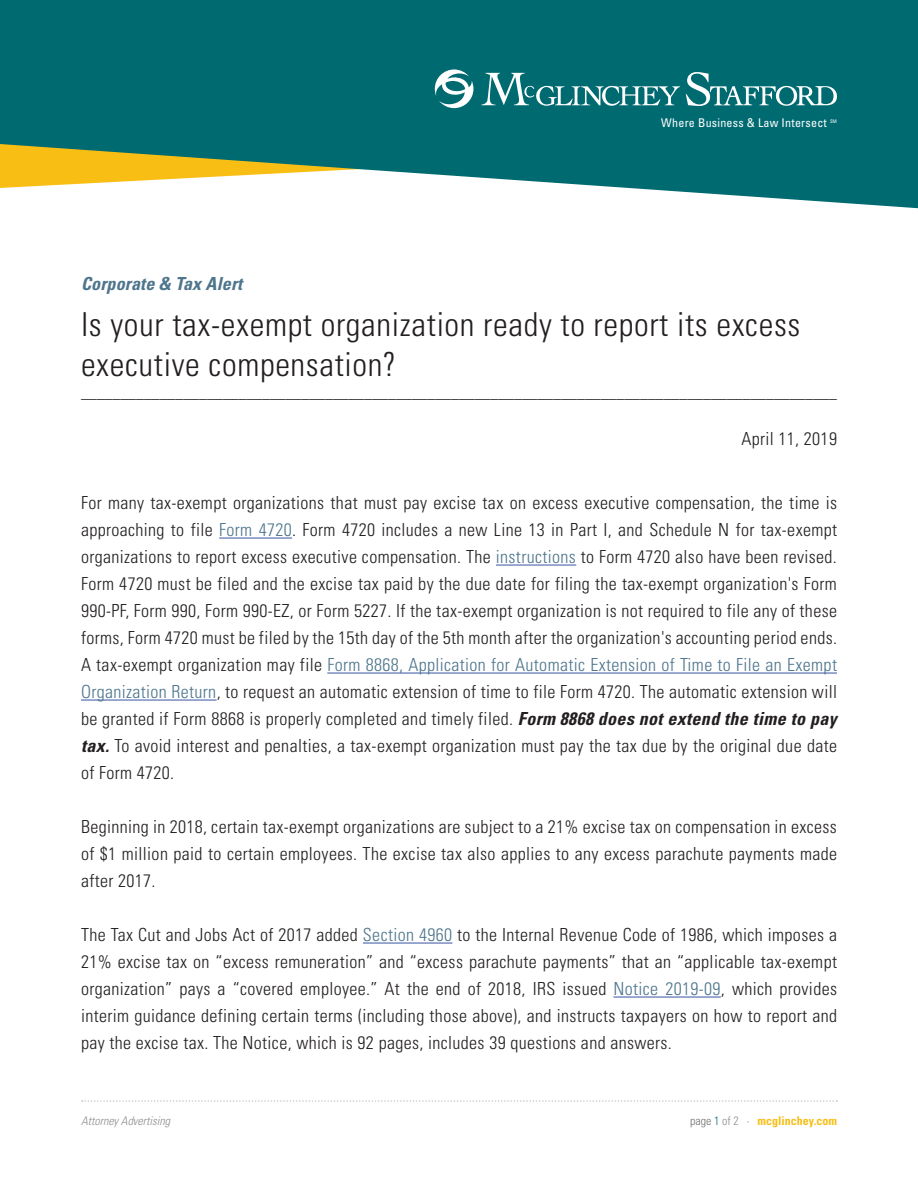
<style>
.page{position:relative;width:918px;height:1188px;background:#fff}
.page>*{position:absolute;margin:0;border:0;box-sizing:border-box;transform-origin:0 0}
.t1{font:300 condensed 33px/39.6px "Univers LT Std";letter-spacing:.02em;color:#231f20}
.t2{font:300 condensed 18px/27px "Univers LT Std";letter-spacing:.02em;color:#231f20;text-align:justify}
.t3{font:italic 700 condensed 18px "Univers LT Std";letter-spacing:.01em;color:#4e758c}
.t4{font:300 condensed 15.75px "Univers LT Std";color:#231f20}
.t5{font:condensed 12px "Univers LT Std";letter-spacing:.02em;color:#fff}
.t6{font:700 condensed 12px "Univers LT Std";color:#f7be16}
.t7{font:italic 300 condensed 12px "Univers LT Std";color:#8e8e8e}
.t8{font:condensed 4.95px "Univers LT Std";color:#fff}
.s1{color:#4e758c}
.s2{font-weight:700;font-style:italic}
.s3{font-weight:300;color:#707171}
.s4{font-weight:300;color:#006a71}
.s5{font-weight:300;color:#8e8e8e}
.s6{font-weight:300;color:#4e758c}
</style>
<div class="page">
<hr style="left:219px;top:538px;width:73px;height:1px;background:#3853a3">
<hr style="left:496px;top:565px;width:80px;height:1px;background:#3853a3">
<hr style="left:327px;top:673px;width:510px;height:1px;background:#3853a3">
<hr style="left:81px;top:700px;width:136px;height:1px;background:#3853a3">
<hr style="left:363px;top:943px;width:89px;height:1px;background:#3853a3">
<hr style="left:613px;top:997px;width:108px;height:1px;background:#3853a3">
<svg style="left:82px;top:1100px;width:755px;height:2px"></svg>
<svg style="left:0;top:0;width:918px;height:208px;background:#297f7d"></svg>
<svg style="left:435px;top:69px;width:38px;height:39px"></svg>
<svg style="left:686px;top:72px;width:151px;height:34px;background:#36898f"></svg>
<svg style="left:481px;top:73px;width:199px;height:33px;background:#34888e"></svg>
<p class="t5" style="left:661px;top:115px;width:167px">Where Business &amp; Law Intersect</p>
<p class="t8" style="left:830px;top:118px;width:8px">sm</p>
<p class="t3" style="left:81px;top:272px;width:163px">Corporate &amp; Tax Alert</p>
<h1 class="t1" style="left:81px;top:305px;width:721px">Is your tax-exempt organization ready to report its excess executive compensation?</h1>
<p class="t4" style="left:81px;top:383px;width:757px">________________________________________________________________________________________________</p>
<p class="t2" style="left:741px;top:425px;width:97px">April 11, 2019</p>
<p class="t2" style="left:81px;top:489px;width:758px">For many tax-exempt organizations that must pay excise tax on excess executive compensation, the time is approaching to file <span class="s1">Form 4720</span>. Form 4720 includes a new Line 13 in Part I, and Schedule N for tax-exempt organizations to report excess executive compensation. The <span class="s1">instructions</span> to Form 4720 also have been revised.<br>Form 4720 must be filed and the excise tax paid by the due date for filing the tax-exempt organization's Form 990-PF, Form 990, Form 990-EZ, or Form 5227. If the tax-exempt organization is not required to file any of these forms, Form 4720 must be filed by the 15th day of the 5th month after the organization's accounting period ends.<br>A tax-exempt organization may file <span class="s1">Form 8868, Application for Automatic Extension of Time to File an Exempt Organization Return</span>, to request an automatic extension of time to file Form 4720. The automatic extension will be granted if Form 8868 is properly completed and timely filed. <span class="s2">Form 8868 does not extend the time to pay tax.</span> To avoid interest and penalties, a tax-exempt organization must pay the tax due by the original due date of Form 4720.</p>
<p class="t2" style="left:81px;top:813px;width:758px">Beginning in 2018, certain tax-exempt organizations are subject to a 21% excise tax on compensation in excess of $1 million paid to certain employees. The excise tax also applies to any excess parachute payments made after 2017.</p>
<p class="t2" style="left:81px;top:921px;width:758px">The Tax Cut and Jobs Act of 2017 added <span class="s1">Section 4960</span> to the Internal Revenue Code of 1986, which imposes a 21% excise tax on “excess remuneration” and “excess parachute payments” that an “applicable tax-exempt organization” pays a “covered employee.” At the end of 2018, IRS issued <span class="s1">Notice 2019-09</span>, which provides interim guidance defining certain terms (including those above), and instructs taxpayers on how to report and pay the excise tax. The Notice, which is 92 pages, includes 39 questions and answers.</p>
<p class="t7" style="left:81px;top:1114px;width:91px">Attorney Advertising</p>
<p class="t6" style="left:690px;top:1113px;width:148px"><span class="s3">page</span> <span class="s4">1</span> <span class="s5">of 2</span> <span class="s6">·</span> mcglinchey.com</p>
</div>
